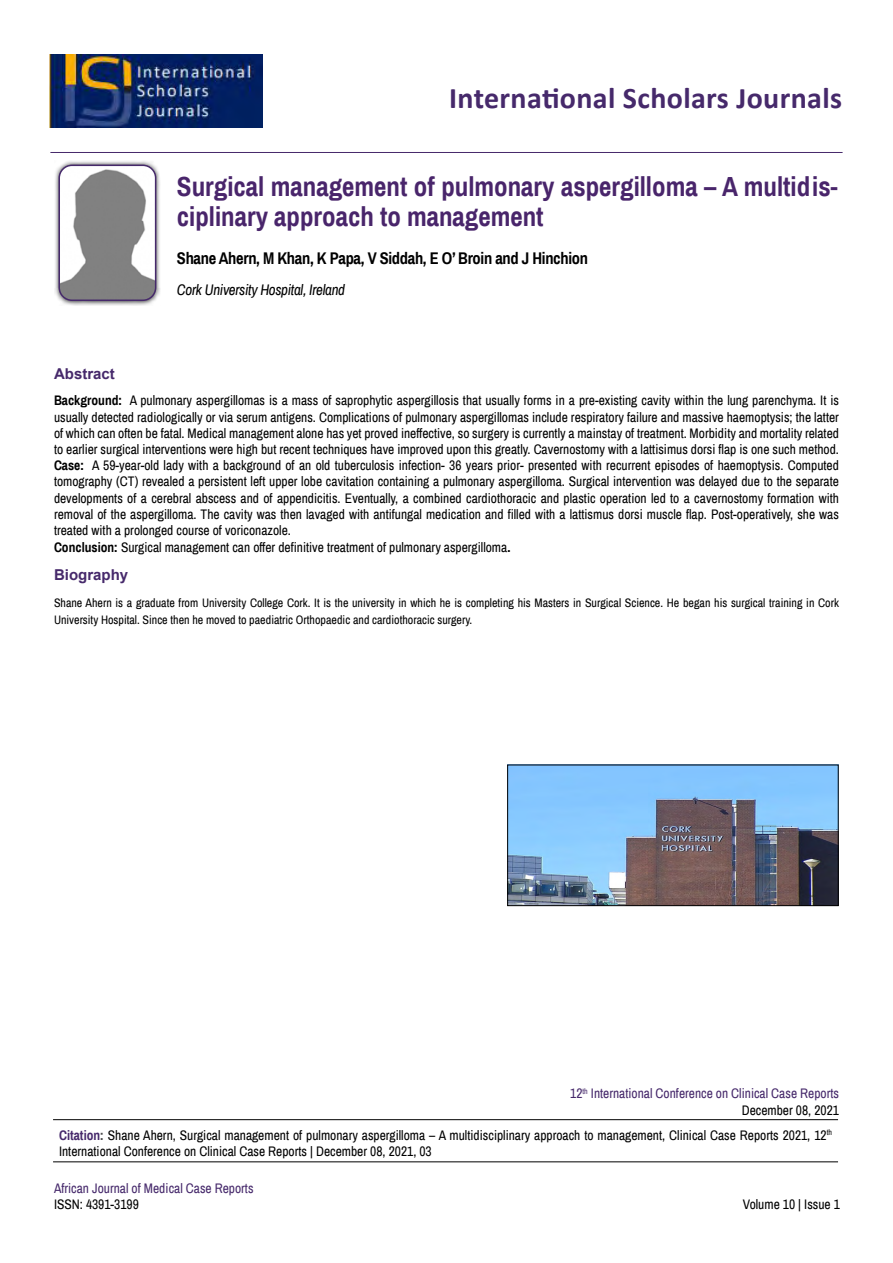
<style>
.page{position:relative;width:893px;height:1263px;background:#fff}
.page>*{position:absolute;margin:0;border:0;box-sizing:border-box;transform-origin:0 0}
.t1{font:700 30px "Calibri";letter-spacing:.01em;color:#46296b}
.t2{font:700 27px/30px "Archivo Narrow";color:#49256b}
.t3{font:700 16.5px "Archivo Narrow";letter-spacing:-.02em;color:#000}
.t4{font:italic 15px "Archivo Narrow";letter-spacing:-.02em;color:#000}
.t5{font:700 15px "Arial";color:#46296b}
.t6{font:13.5px/16.2px "Archivo Narrow";color:#000}
.t7{font:13.5px/16.2px "Archivo Narrow";color:#46296b;text-align:right}
.t8{font:12px/16.5px "Archivo Narrow";color:#000}
.s1{font-weight:700}
.s2{color:#000}
.s3{font-weight:700;color:#46296b}
.s4{font-weight:700;color:#4d4d4f}
</style>
<div class="page">
<hr style="left:50px;top:152px;width:793px;height:1px;background:#46296b">
<svg style="left:55px;top:161px;width:105px;height:144px"></svg>
<img style="left:59px;top:165px;width:97px;height:135px">
<div style="left:59px;top:165px;width:97px;height:136px;border:2px solid #46296b;border-radius:13px"></div>
<hr style="left:53px;top:1119px;width:785px;height:1px;background:#000">
<hr style="left:53px;top:1161px;width:785px;height:1px;background:#000">
<img style="left:509px;top:767px;width:327px;height:137px">
<div style="left:507px;top:765px;width:331px;height:141px;border:1px solid #000"></div>
<img style="left:50px;top:54px;width:213px;height:74px">
<h1 class="t1" style="left:449px;top:77px;width:394px">International Scholars Journals</h1>
<h2 class="t2" style="left:177px;top:171px;width:662px">Surgical management of pulmonary aspergilloma – A multidis&shy;ciplinary approach to management</h2>
<p class="t3" style="left:177px;top:247px;width:413px">Shane Ahern, M Khan, K Papa, V Siddah, E O’ Broin and J Hinchion</p>
<p class="t4" style="left:177px;top:279px;width:170px">Cork University Hospital, Ireland</p>
<p class="t5" style="left:54px;top:363px;width:62px">Abstract</p>
<p class="t6" style="left:54px;top:392px;width:787px"><span class="s1">Background:</span> A pulmonary aspergillomas is a mass of saprophytic aspergillosis that usually forms in a pre-existing cavity within the lung parenchyma. It is usually detected radiologically or via serum antigens. Complications of pulmonary aspergillomas include respiratory failure and massive haemoptysis; the latter of which can often be fatal. Medical management alone has yet proved ineffective, so surgery is currently a mainstay of treatment. Morbidity and mortality related to earlier surgical interventions were high but recent techniques have improved upon this greatly. Cavernostomy with a lattisimus dorsi flap is one such method.<br><span class="s1">Case:</span> A 59-year-old lady with a background of an old tuberculosis infection- 36 years prior- presented with recurrent episodes of haemoptysis. Computed tomography (CT) revealed a persistent left upper lobe cavitation containing a pulmonary aspergilloma. Surgical intervention was delayed due to the separate developments of a cerebral abscess and of appendicitis. Eventually, a combined cardiothoracic and plastic operation led to a cavernostomy formation with removal of the aspergilloma. The cavity was then lavaged with antifungal medication and filled with a lattismus dorsi muscle flap. Post-operatively, she was treated with a prolonged course of voriconazole.<br><span class="s1">Conclusion:</span> Surgical management can offer definitive treatment of pulmonary aspergilloma<span class="s1">.</span></p>
<p class="t5" style="left:54px;top:564px;width:76px">Biography</p>
<p class="t8" style="left:54px;top:595px;width:786px">Shane Ahern is a graduate from University College Cork. It is the university in which he is completing his Masters in Surgical Science. He began his surgical training in Cork<br>University Hospital. Since then he moved to paediatric Orthopaedic and cardiothoracic surgery.</p>
<p class="t7" style="left:570px;top:1085px;width:270px">12<sup>th</sup> International Conference on Clinical Case Reports<br><span class="s2">December 08, 2021</span></p>
<p class="t6" style="left:59px;top:1126px;width:774px"><span class="s3">Citation</span><span class="s4">:</span> Shane Ahern, Surgical management of pulmonary aspergilloma – A multidisciplinary approach to management, Clinical Case Reports 2021, 12<sup>th<br></sup>International Conference on Clinical Case Reports | December 08, 2021, 03</p>
<p class="t7" style="left:54px;top:1179px;width:201px">African Journal of Medical Case Reports</p>
<p class="t6" style="left:54px;top:1196px;width:86px">ISSN: 4391-3199</p>
<p class="t6" style="left:743px;top:1196px;width:99px">Volume 10 | Issue 1</p>
</div>
